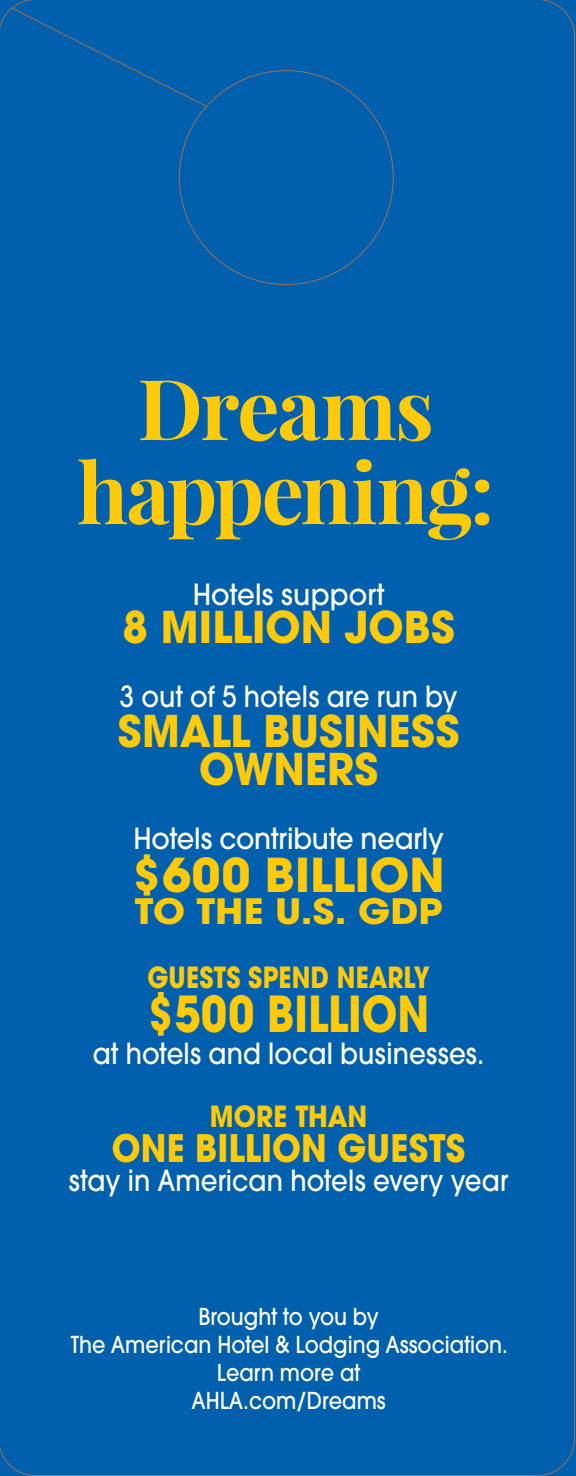
<style>
.page{position:relative;width:576px;height:1476px;background:#fff}
.page>*{position:absolute;margin:0;border:0;box-sizing:border-box;transform-origin:0 0}
.t1{font:700 84px "Playfair Display";letter-spacing:-.025em;color:#feca0a}
.t2{font:700 49.2px "Avant Garde";color:#feca0a;scale:.85 1}
.t3{font:700 46.4px "Avant Garde";letter-spacing:.005em;color:#feca0a}
.t4{font:700 43.6px "Avant Garde";letter-spacing:.005em;color:#feca0a;scale:.95 1}
.t5{font:700 37.8px "Avant Garde";letter-spacing:.005em;color:#feca0a;scale:.9 1}
.t6{font:700 34.8px "Avant Garde";color:#feca0a;scale:1.08 1}
.t7{font:500 29px "Avant Garde";color:#fff;scale:.9 1}
.t8{font:500 29px "Avant Garde";color:#fff;scale:.94 1}
.t9{font:700 29px "Avant Garde";letter-spacing:.005em;color:#feca0a;scale:.85 1}
.t10{font:500 29px "Avant Garde";color:#fff;scale:.95 1}
.t11{font:700 29px "Avant Garde";letter-spacing:.005em;color:#feca0a;scale:.9 1}
.t12{font:500 23.2px "Avant Garde";color:#fff;scale:.9 1}
</style>
<div class="page">
<div style="left:0;top:0;width:575px;height:1476px;background:#0160ae"></div>
<div style="left:11px;top:7px;width:196px;height:100px;background:#0160ae"></div>
<p class="t1" style="left:138px;top:356px;width:298px">Dreams</p>
<p class="t1" style="left:77px;top:440px;width:419px">happening:</p>
<p class="t10" style="left:193px;top:577px;width:204px">Hotels support</p>
<p class="t4" style="left:122px;top:599px;width:351px">8 MILLION JOBS</p>
<p class="t7" style="left:120px;top:678px;width:377px">3 out of 5 hotels are run by</p>
<p class="t4" style="left:118px;top:703px;width:361px">SMALL BUSINESS</p>
<p class="t4" style="left:199px;top:741px;width:190px">OWNERS</p>
<p class="t8" style="left:134px;top:820px;width:331px">Hotels contribute nearly</p>
<p class="t3" style="left:133px;top:845px;width:313px">$600 BILLION</p>
<p class="t6" style="left:135px;top:889px;width:286px">TO THE U.S. GDP</p>
<p class="t9" style="left:148px;top:959px;width:334px">GUESTS SPEND NEARLY</p>
<p class="t2" style="left:148px;top:982px;width:333px">$500 BILLION</p>
<p class="t7" style="left:93px;top:1035px;width:437px">at hotels and local businesses.</p>
<p class="t11" style="left:210px;top:1098px;width:176px">MORE THAN</p>
<p class="t5" style="left:112px;top:1124px;width:394px">ONE BILLION GUESTS</p>
<p class="t7" style="left:69px;top:1163px;width:490px">stay in American hotels every year</p>
<p class="t12" style="left:198px;top:1302px;width:202px">Brought to you by</p>
<p class="t12" style="left:71px;top:1330px;width:487px">The American Hotel &amp; Lodging Association.</p>
<p class="t12" style="left:217px;top:1358px;width:161px">Learn more at</p>
<p class="t12" style="left:191px;top:1386px;width:217px">AHLA.com/Dreams</p>
</div>
